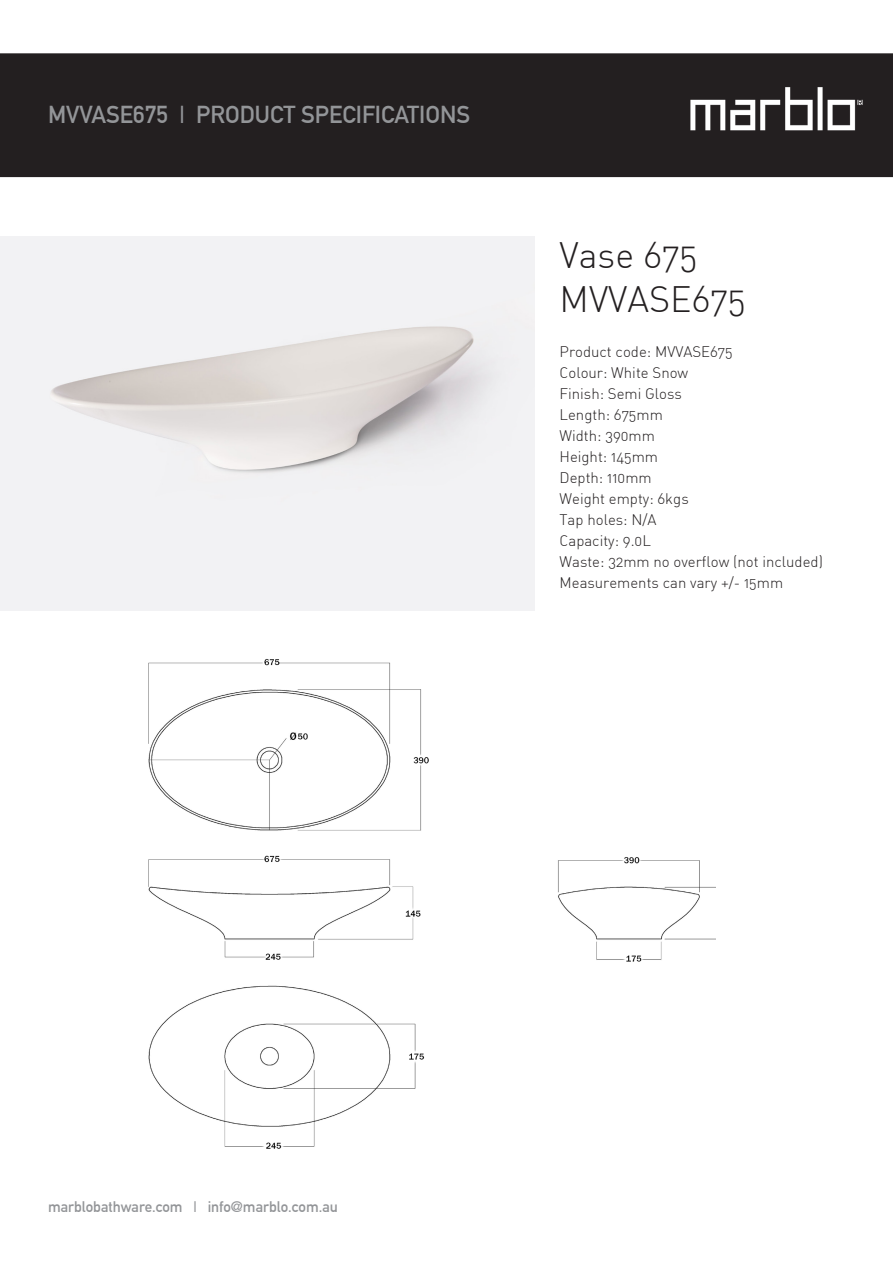
<style>
.page{position:relative;width:893px;height:1263px;background:#fff}
.page>*{position:absolute;margin:0;border:0;box-sizing:border-box;transform-origin:0 0}
.t1{font:300 36px "DIN Alternate";color:#231f20}
.t2{font:700 24px "DIN Alternate";color:#939598}
.t3{font:300 15px "DIN Alternate";color:#231f20}
.t4{font:700 15px "DIN Alternate";color:#939598}
</style>
<div class="page">
<div style="left:0;top:53px;width:893px;height:124px;background:#231f20"></div>
<img style="left:148px;top:659px;width:281px;height:490px">
<img style="left:683px;top:79px;width:187px;height:57px">
<img style="left:558px;top:857px;width:158px;height:105px">
<p class="t2" style="left:48px;top:97px;width:424px">MVVASE675 | PRODUCT SPECIFICATIONS</p>
<p class="t1" style="left:560px;top:233px;width:140px">Vase 675</p>
<p class="t1" style="left:560px;top:277px;width:188px">MVVASE675</p>
<p class="t3" style="left:560px;top:342px;width:175px">Product code: MVVASE675</p>
<p class="t3" style="left:560px;top:363px;width:130px">Colour: White Snow</p>
<p class="t3" style="left:560px;top:384px;width:124px">Finish: Semi Gloss</p>
<p class="t3" style="left:560px;top:405px;width:105px">Length: 675mm</p>
<p class="t3" style="left:560px;top:426px;width:97px">Width: 390mm</p>
<p class="t3" style="left:560px;top:447px;width:100px">Height: 145mm</p>
<p class="t3" style="left:560px;top:468px;width:94px">Depth: 110mm</p>
<p class="t3" style="left:560px;top:489px;width:131px">Weight empty: 6kgs</p>
<p class="t3" style="left:560px;top:510px;width:99px">Tap holes: N/A</p>
<p class="t3" style="left:560px;top:531px;width:93px">Capacity: 9.0L</p>
<p class="t3" style="left:560px;top:552px;width:265px">Waste: 32mm no overflow (not included)</p>
<p class="t3" style="left:560px;top:573px;width:225px">Measurements can vary +/- 15mm</p>
<p class="t4" style="left:48px;top:1195px;width:291px">marblobathware.com | info@marblo.com.au</p>
</div>
